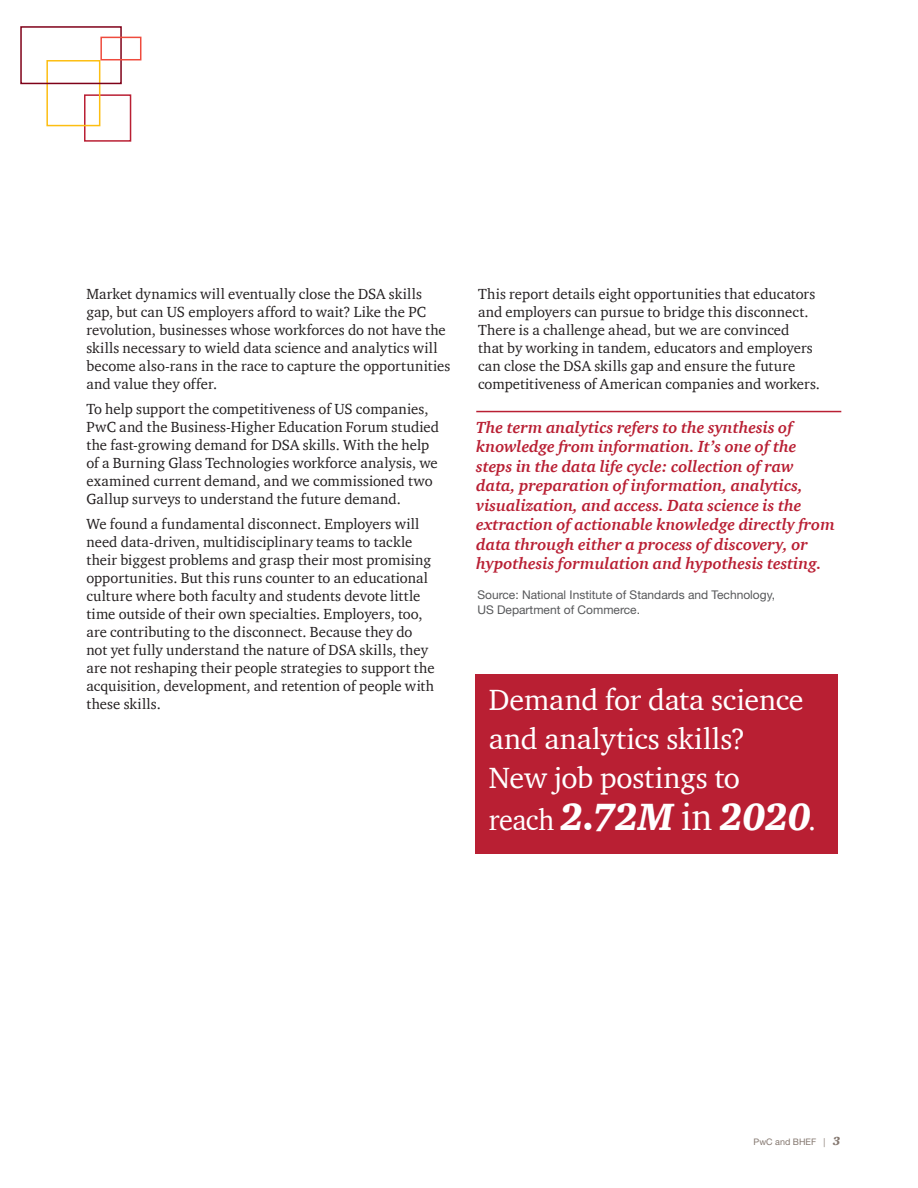
<style>
.page{position:relative;width:918px;height:1188px;background:#fff}
.page>*{position:absolute;margin:0;border:0;box-sizing:border-box;transform-origin:0 0}
.Heading{font:italic 900 39px "ITC Charter Com";letter-spacing:-.015em;color:#fff;scale:.94 1}
.Heading-2{font:30px/39px "ITC Charter Com";letter-spacing:-.005em;color:#fff}
.text{font:italic 700 16.5px/19.5px "ITC Charter Com";color:#b91f33}
.Heading-3{font:15px/18px "ITC Charter Com";letter-spacing:.005em;color:#231f20}
.Heading-4{font:12px/15px "Helvetica Neue";color:#57585a}
.t1{font:9px "Helvetica Neue";color:#84776f}
.s1{font-weight:400;font-style:normal;font-size:30px}
.s2{font-weight:400;font-style:normal}
.s3{font-family:"ITC Charter Com"}
.s4{font-family:"ITC Charter Com";font-weight:900;font-style:italic;font-size:12px}
</style>
<div class="page">
<hr style="left:476px;top:411px;width:365px;height:1px;background:#b91f33">
<div style="left:84px;top:94px;width:47px;height:48px;border:2px solid #b91f33"></div>
<div style="left:46px;top:60px;width:54px;height:66px;border:2px solid #fdbe12"></div>
<div style="left:20px;top:26px;width:102px;height:58px;border:2px solid #7f0118"></div>
<div style="left:100px;top:37px;width:41px;height:23px;border:2px solid #ef4b3d"></div>
<div style="left:475px;top:674px;width:363px;height:179px;background:#b91f33"></div>
<p class="Heading-3" style="left:86px;top:285px;width:365px">Market dynamics will eventually close the DSA skills gap, but can US employers afford to wait? Like the PC revolution, businesses whose workforces do not have the skills necessary to wield data science and analytics will become also-rans in the race to capture the opportunities and value they offer.</p>
<p class="Heading-3" style="left:86px;top:400px;width:354px">To help support the competitiveness of US companies, PwC and the Business-Higher Education Forum studied the fast-growing demand for DSA skills. With the help of a Burning Glass Technologies workforce analysis, we examined current demand, and we commissioned two Gallup surveys to understand the future demand.</p>
<p class="Heading-3" style="left:86px;top:514px;width:350px">We found a fundamental disconnect. Employers will need data-driven, multidisciplinary teams to tackle their biggest problems and grasp their most promising opportunities. But this runs counter to an educational culture where both faculty and students devote little time outside of their own specialties. Employers, too, are contributing to the disconnect. Because they do not yet fully understand the nature of DSA skills, they are not reshaping their people strategies to support the acquisition, development, and retention of people with these skills.</p>
<p class="Heading-3" style="left:478px;top:284px;width:344px">This report details eight opportunities that educators and employers can pursue to bridge this disconnect.<br>There is a challenge ahead, but we are convinced<br>that by working in tandem, educators and employers can close the DSA skills gap and ensure the future competitiveness of American companies and workers.</p>
<p class="text" style="left:476px;top:417px;width:360px">The term analytics refers to the synthesis of knowledge from information. It’s one of the steps in the data life cycle: collection of raw data, preparation of information, analytics, visualization, and access. Data science is the extraction of actionable knowledge directly from data through either a process of discovery, or hypothesis formulation and hypothesis testing.</p>
<p class="Heading-4" style="left:477px;top:587px;width:299px">Source: National Institute of Standards and Technology,<br>US Department of Commerce.</p>
<p class="Heading-2" style="left:489px;top:680px;width:316px">Demand for data science and analytics skills?<br>New job postings to</p>
<p class="Heading" style="left:489px;top:793px;width:350px"><span class="s1">reach</span> 2.72M <span class="s2">in</span> 2020<span class="s1">.</span></p>
<p class="t1" style="left:754px;top:1137px;width:88px">PwC and BHEF <span class="s3">|</span> <span class="s4">3</span></p>
</div>
